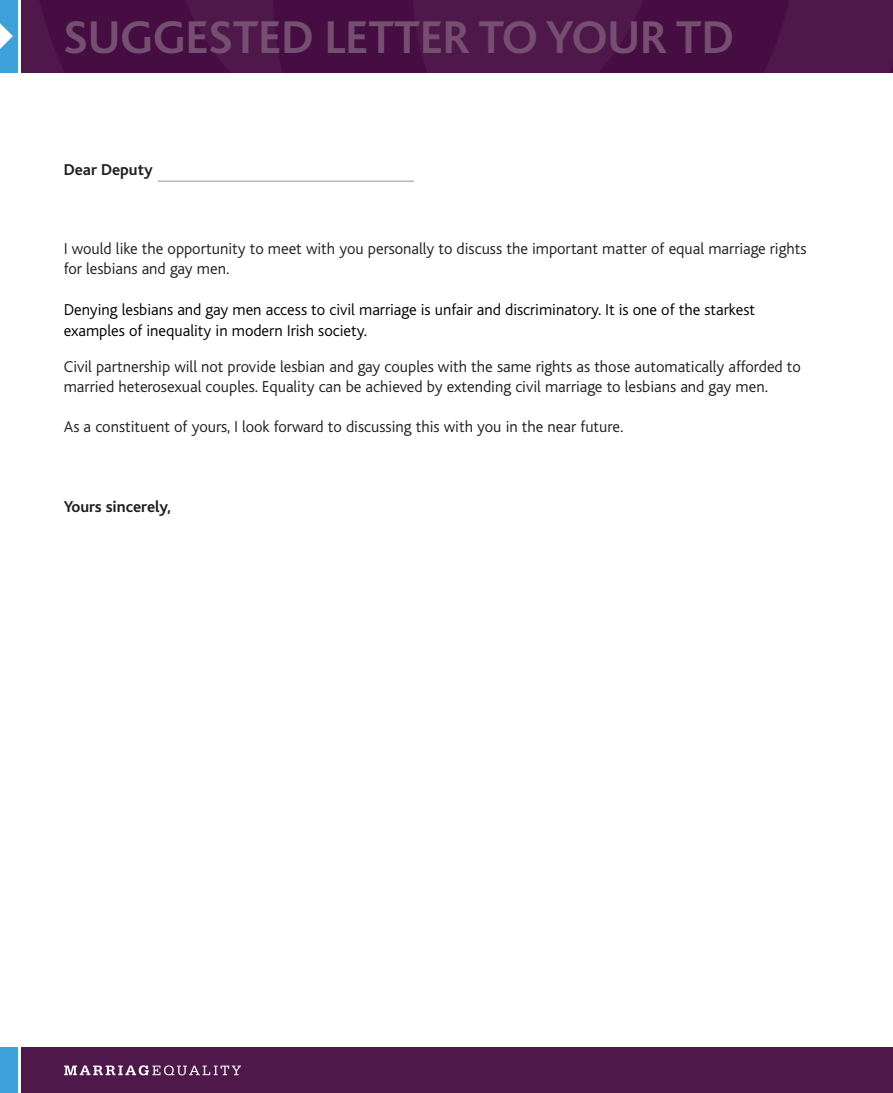
<style>
.page{position:relative;width:893px;height:1093px;background:#fff}
.page>*{position:absolute;margin:0;border:0;box-sizing:border-box;transform-origin:0 0}
.t1{font:700 48px "Bliss";color:#754f6f}
.t2{font:300 16.5px/19.8px "Bliss";color:#231f20}
.t3{font:300 16.5px/21px "Bliss";color:#000}
.t4{font:700 16.5px "Bliss";color:#231f20}
</style>
<div class="page">
<hr style="left:158px;top:181px;width:256px;height:1px;background:#939598">
<div style="left:21px;top:1047px;width:872px;height:46px;background:#4f184b"></div>
<div style="left:0;top:1047px;width:18px;height:46px;background:#3da1da"></div>
<svg style="left:29px;top:0;width:244px;height:72px;background:#481144"></svg>
<svg style="left:273px;top:0;width:620px;height:72px;background:#4a1246"></svg>
<div style="left:0;top:0;width:18px;height:72px;background:#3da1da"></div>
<svg style="left:64px;top:1065px;width:177px;height:10px"></svg>
<svg style="left:0;top:23px;width:13px;height:26px"></svg>
<h1 class="t1" style="left:64px;top:21px;width:672px">SUGGESTED LETTER TO YOUR TD</h1>
<p class="t4" style="left:64px;top:164px;width:90px">Dear Deputy</p>
<p class="t2" style="left:64px;top:240px;width:744px">I would like the opportunity to meet with you personally to discuss the important matter of equal marriage rights for lesbians and gay men.</p>
<p class="t3" style="left:64px;top:300px;width:693px">Denying lesbians and gay men access to civil marriage is unfair and discriminatory. It is one of the starkest examples of inequality in modern Irish society.</p>
<p class="t2" style="left:64px;top:359px;width:739px">Civil partnership will not provide lesbian and gay couples with the same rights as those automatically afforded to married heterosexual couples. Equality can be achieved by extending civil marriage to lesbians and gay men.</p>
<p class="t2" style="left:64px;top:418px;width:561px">As a constituent of yours, I look forward to discussing this with you in the near future.</p>
<p class="t4" style="left:64px;top:501px;width:109px">Yours sincerely,</p>
</div>
